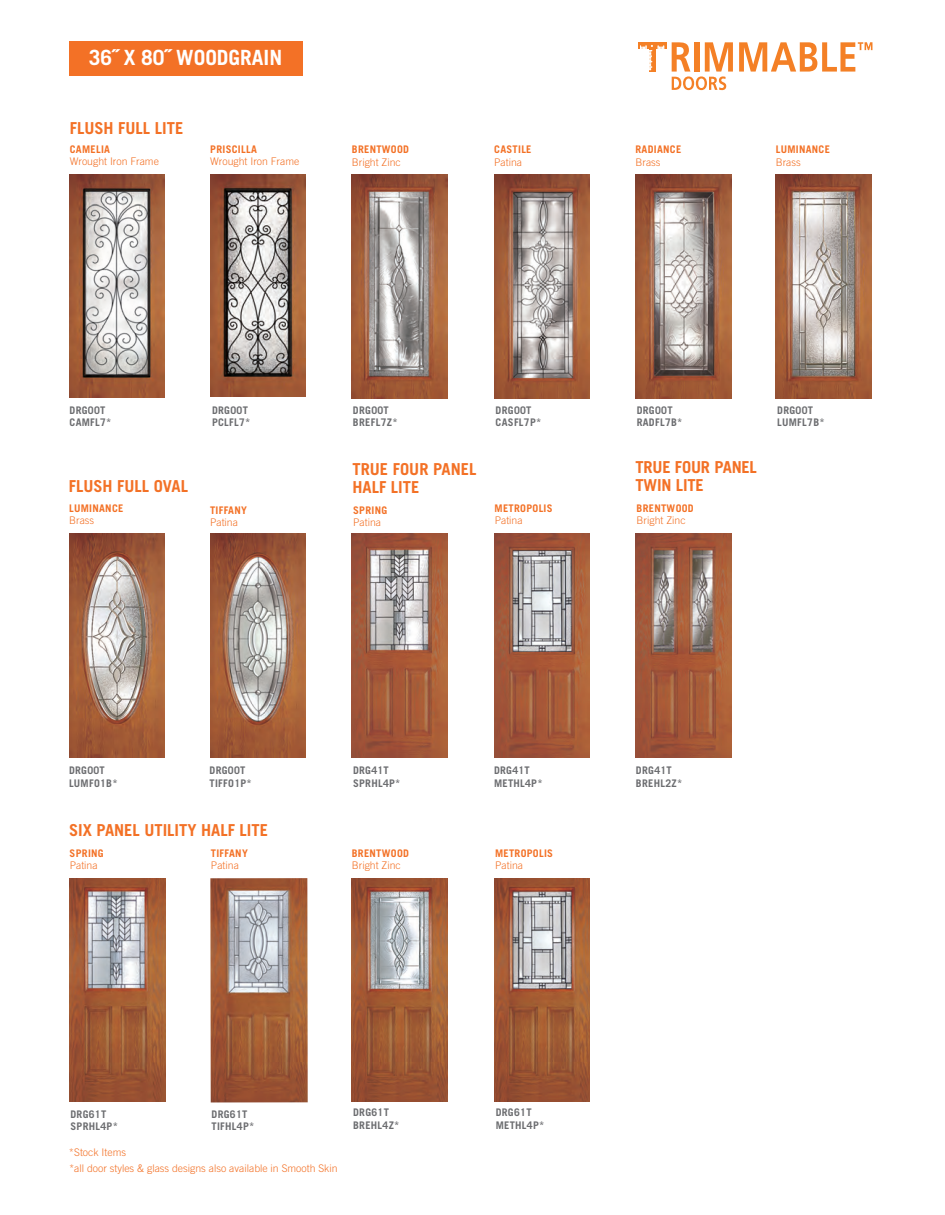
<style>
.page{position:relative;width:945px;height:1215px;background:#fff}
.page>*{position:absolute;margin:0;border:0;box-sizing:border-box;transform-origin:0 0}
.t1{font:700 21px "Trade Gothic";color:#fff}
.t2{font:700 16.5px/18px "Trade Gothic";color:#f37126}
.t3{font:700 10.5px/12.6px "Trade Gothic";letter-spacing:.025em;color:#6c6d70}
.t4{font:300 10.5px "Trade Gothic";color:#f37126}
.t5{font:700 10.5px "Trade Gothic";letter-spacing:.025em;color:#f37126}
</style>
<div class="page">
<div style="left:69px;top:41px;width:234px;height:35px;background:#f37126"></div>
<img style="left:494px;top:175px;width:96px;height:223px">
<img style="left:352px;top:175px;width:95px;height:223px">
<img style="left:210px;top:175px;width:96px;height:222px">
<img style="left:636px;top:175px;width:95px;height:223px">
<img style="left:776px;top:175px;width:95px;height:223px">
<img style="left:69px;top:175px;width:96px;height:222px">
<img style="left:210px;top:534px;width:96px;height:223px">
<img style="left:69px;top:534px;width:96px;height:223px">
<img style="left:636px;top:534px;width:95px;height:223px">
<img style="left:352px;top:534px;width:95px;height:224px">
<img style="left:494px;top:534px;width:96px;height:223px">
<img style="left:70px;top:878px;width:95px;height:224px">
<img style="left:494px;top:878px;width:96px;height:224px">
<img style="left:352px;top:878px;width:95px;height:224px">
<img style="left:210px;top:878px;width:98px;height:224px">
<div style="left:638px;top:42px;width:28px;height:7px;background:#f48026"></div>
<div style="left:649px;top:43px;width:6px;height:28px;background:#f48026"></div>
<svg style="left:672px;top:42px;width:61px;height:48px"></svg>
<svg style="left:640px;top:45px;width:24px;height:25px"></svg>
<svg style="left:739px;top:42px;width:133px;height:30px"></svg>
<h1 class="t1" style="left:89px;top:50px;width:195px">36˝ X 80˝ WOODGRAIN</h1>
<h2 class="t2" style="left:70px;top:120px;width:115px">FLUSH FULL LITE</h2>
<p class="t5" style="left:70px;top:146px;width:42px">CAMELIA</p>
<p class="t4" style="left:70px;top:158px;width:91px">Wrought Iron Frame</p>
<p class="t5" style="left:210px;top:146px;width:48px">PRISCILLA</p>
<p class="t4" style="left:210px;top:158px;width:91px">Wrought Iron Frame</p>
<p class="t5" style="left:352px;top:146px;width:59px">BRENTWOOD</p>
<p class="t4" style="left:352px;top:158px;width:50px">Bright Zinc</p>
<p class="t5" style="left:494px;top:146px;width:39px">CASTILE</p>
<p class="t4" style="left:494px;top:158px;width:29px">Patina</p>
<p class="t5" style="left:636px;top:146px;width:47px">RADIANCE</p>
<p class="t4" style="left:636px;top:158px;width:27px">Brass</p>
<p class="t5" style="left:776px;top:146px;width:56px">LUMINANCE</p>
<p class="t4" style="left:776px;top:158px;width:27px">Brass</p>
<p class="t3" style="left:70px;top:405px;width:43px">DRG00T<br>CAMFL7*</p>
<h2 class="t2" style="left:69px;top:479px;width:121px">FLUSH FULL OVAL</h2>
<p class="t5" style="left:69px;top:504px;width:56px">LUMINANCE</p>
<p class="t4" style="left:69px;top:516px;width:27px">Brass</p>
<p class="t3" style="left:353px;top:405px;width:46px">DRG00T<br>BREFL7Z*</p>
<p class="t3" style="left:212px;top:405px;width:40px">DRG00T<br>PCLFL7*</p>
<p class="t3" style="left:496px;top:405px;width:47px">DRG00T<br>CASFL7P*</p>
<p class="t3" style="left:777px;top:405px;width:49px">DRG00T<br>LUMFL7B*</p>
<p class="t3" style="left:637px;top:405px;width:47px">DRG00T<br>RADFL7B*</p>
<p class="t5" style="left:210px;top:506px;width:38px">TIFFANY</p>
<p class="t4" style="left:210px;top:518px;width:29px">Patina</p>
<h2 class="t2" style="left:353px;top:462px;width:125px">TRUE FOUR PANEL<br>HALF LITE</h2>
<h2 class="t2" style="left:636px;top:460px;width:123px">TRUE FOUR PANEL<br>TWIN LITE</h2>
<p class="t5" style="left:353px;top:506px;width:36px">SPRING</p>
<p class="t4" style="left:353px;top:519px;width:29px">Patina</p>
<p class="t5" style="left:495px;top:504px;width:60px">METROPOLIS</p>
<p class="t4" style="left:495px;top:517px;width:29px">Patina</p>
<p class="t5" style="left:637px;top:504px;width:59px">BRENTWOOD</p>
<p class="t4" style="left:637px;top:517px;width:50px">Bright Zinc</p>
<p class="t3" style="left:69px;top:765px;width:50px">DRG00T<br>LUMFO1B*</p>
<p class="t3" style="left:210px;top:765px;width:44px">DRG00T<br>TIFFO1P*</p>
<p class="t3" style="left:353px;top:765px;width:49px">DRG41T<br>SPRHL4P*</p>
<p class="t3" style="left:494px;top:765px;width:50px">DRG41T<br>METHL4P*</p>
<p class="t3" style="left:636px;top:765px;width:48px">DRG41T<br>BREHL2Z*</p>
<h2 class="t2" style="left:69px;top:823px;width:200px">SIX PANEL UTILITY HALF LITE</h2>
<p class="t5" style="left:70px;top:849px;width:36px">SPRING</p>
<p class="t4" style="left:70px;top:862px;width:29px">Patina</p>
<p class="t5" style="left:211px;top:849px;width:38px">TIFFANY</p>
<p class="t4" style="left:211px;top:862px;width:29px">Patina</p>
<p class="t5" style="left:352px;top:849px;width:59px">BRENTWOOD</p>
<p class="t4" style="left:352px;top:862px;width:50px">Bright Zinc</p>
<p class="t5" style="left:495px;top:849px;width:60px">METROPOLIS</p>
<p class="t4" style="left:495px;top:862px;width:29px">Patina</p>
<p class="t3" style="left:70px;top:1109px;width:49px">DRG61T<br>SPRHL4P*</p>
<p class="t3" style="left:212px;top:1108px;width:44px">DRG61T<br>TIFHL4P*</p>
<p class="t3" style="left:353px;top:1107px;width:48px">DRG61T<br>BREHL4Z*</p>
<p class="t3" style="left:496px;top:1107px;width:50px">DRG61T<br>METHL4P*</p>
<p class="t4" style="left:69px;top:1148px;width:59px">*Stock Items</p>
<p class="t4" style="left:69px;top:1164px;width:270px">*all door styles &amp; glass designs also available in Smooth Skin</p>
</div>
